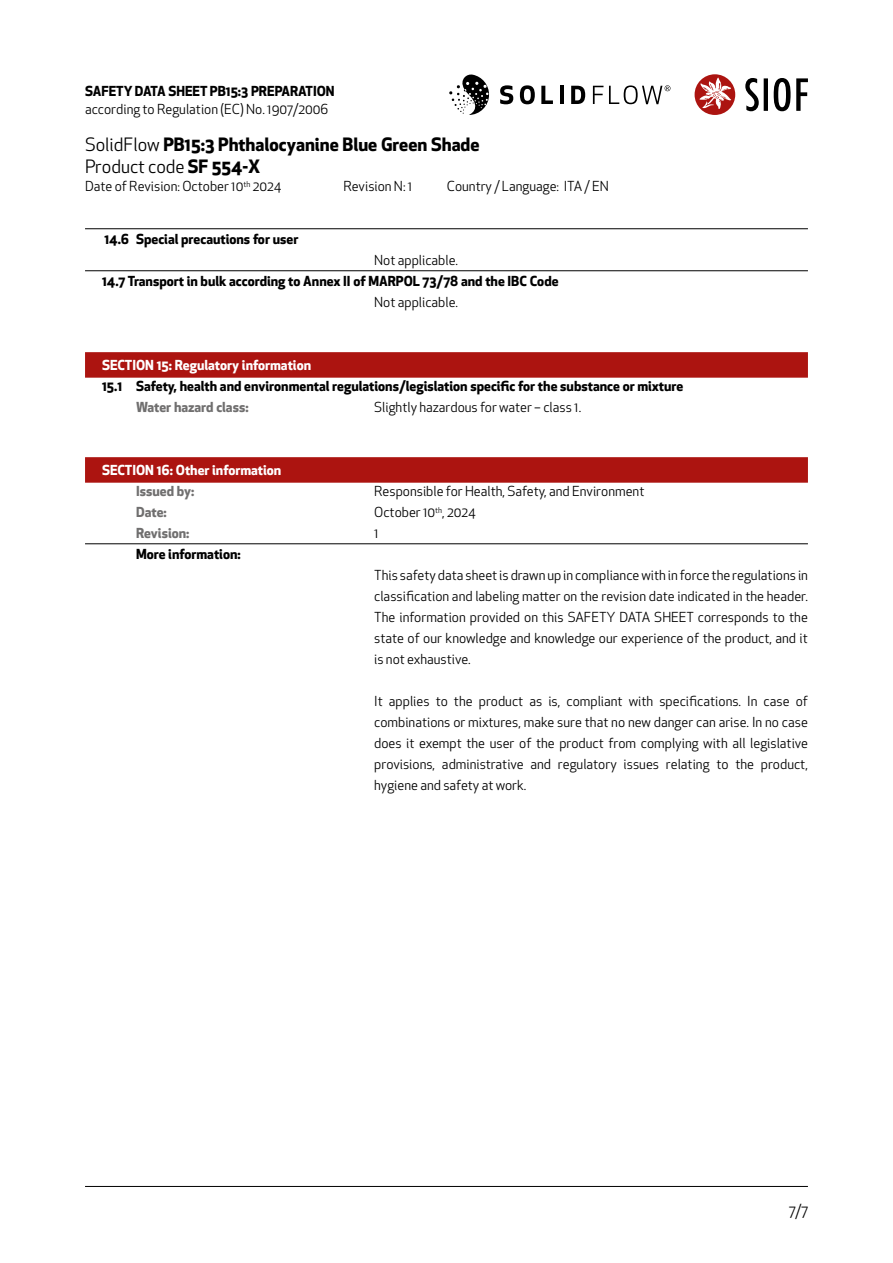
<style>
.page{position:relative;width:893px;height:1263px;background:#fff}
.page>*{position:absolute;margin:0;border:0;box-sizing:border-box;transform-origin:0 0}
.t1{font:700 18px/22.5px "Apex New";color:#000}
.t2{font:15px "Apex New";color:#000}
.t3{font:13.5px/21px "Apex New";color:#000;text-align:justify}
.t4{font:700 13.5px "Apex New";color:#000}
.t5{font:700 13.5px "Apex New";color:#fff}
.t6{font:700 13.5px "Apex New";color:#706f6f}
.s1{font-weight:400}
</style>
<div class="page">
<hr style="left:85px;top:1186px;width:723px;height:1px;background:#000">
<hr style="left:85px;top:228px;width:723px;height:1px;background:#000">
<hr style="left:85px;top:270px;width:723px;height:1px;background:#000">
<div style="left:85px;top:352px;width:723px;height:26px;background:#ac1410"></div>
<div style="left:85px;top:457px;width:723px;height:26px;background:#ac1410"></div>
<hr style="left:85px;top:543px;width:723px;height:1px;background:#000">
<div style="left:695px;top:74px;width:40px;height:41px;background:#ac1410;border-radius:50%"></div>
<svg style="left:699px;top:78px;width:32px;height:31px"></svg>
<svg style="left:745px;top:78px;width:63px;height:33px"></svg>
<svg style="left:449px;top:74px;width:40px;height:41px"></svg>
<svg style="left:500px;top:85px;width:13px;height:19px"></svg>
<svg style="left:520px;top:85px;width:15px;height:19px"></svg>
<svg style="left:541px;top:86px;width:12px;height:18px"></svg>
<svg style="left:560px;top:86px;width:3px;height:18px"></svg>
<svg style="left:571px;top:86px;width:14px;height:18px"></svg>
<svg style="left:593px;top:86px;width:10px;height:18px"></svg>
<svg style="left:609px;top:85px;width:61px;height:19px"></svg>
<p class="t4" style="left:85px;top:81px;width:251px">SAFETY DATA SHEET PB15:3 PREPARATION</p>
<p class="t3" style="left:85px;top:98px;width:245px">according to Regulation (EC) No. 1907/2006</p>
<h1 class="t1" style="left:85px;top:132px;width:396px"><span class="s1">SolidFlow</span> PB15:3 Phthalocyanine Blue Green Shade<br><span class="s1">Product code</span> SF 554-X</h1>
<p class="t3" style="left:85px;top:176px;width:198px">Date of Revision: October 10<sup>th</sup> 2024</p>
<p class="t3" style="left:343px;top:176px;width:70px">Revision N: 1</p>
<p class="t3" style="left:447px;top:176px;width:164px">Country / Language: ITA / EN</p>
<p class="t4" style="left:104px;top:229px;width:195px">14.6 Special precautions for user</p>
<p class="t3" style="left:374px;top:250px;width:85px">Not applicable.</p>
<p class="t4" style="left:102px;top:271px;width:458px">14.7 Transport in bulk according to Annex II of MARPOL 73/78 and the IBC Code</p>
<p class="t3" style="left:374px;top:292px;width:85px">Not applicable.</p>
<p class="t5" style="left:102px;top:355px;width:211px">SECTION 15: Regulatory information</p>
<p class="t4" style="left:102px;top:376px;width:583px">15.1 Safety, health and environmental regulations/legislation specific for the substance or mixture</p>
<p class="t6" style="left:136px;top:397px;width:114px">Water hazard class:</p>
<p class="t3" style="left:374px;top:397px;width:209px">Slightly hazardous for water – class 1.</p>
<p class="t5" style="left:102px;top:460px;width:181px">SECTION 16: Other information</p>
<p class="t6" style="left:136px;top:481px;width:60px">Issued by:</p>
<p class="t3" style="left:374px;top:481px;width:272px">Responsible for Health, Safety, and Environment</p>
<p class="t6" style="left:136px;top:502px;width:32px">Date:</p>
<p class="t3" style="left:374px;top:502px;width:103px">October 10<sup>th</sup>, 2024</p>
<p class="t6" style="left:136px;top:523px;width:55px">Revision:</p>
<p class="t3" style="left:374px;top:523px;width:6px">1</p>
<p class="t4" style="left:136px;top:544px;width:106px">More information:</p>
<p class="t3" style="left:374px;top:565px;width:435px">This safety data sheet is drawn up in compliance with in force the regulations in classification and labeling matter on the revision date indicated in the header.<br>The information provided on this SAFETY DATA SHEET corresponds to the state of our knowledge and knowledge our experience of the product, and it is not exhaustive.</p>
<p class="t3" style="left:374px;top:691px;width:435px">It applies to the product as is, compliant with specifications. In case of combinations or mixtures, make sure that no new danger can arise. In no case does it exempt the user of the product from complying with all legislative provisions, administrative and regulatory issues relating to the product, hygiene and safety at work.</p>
<p class="t2" style="left:789px;top:1201px;width:20px">7/7</p>
</div>
